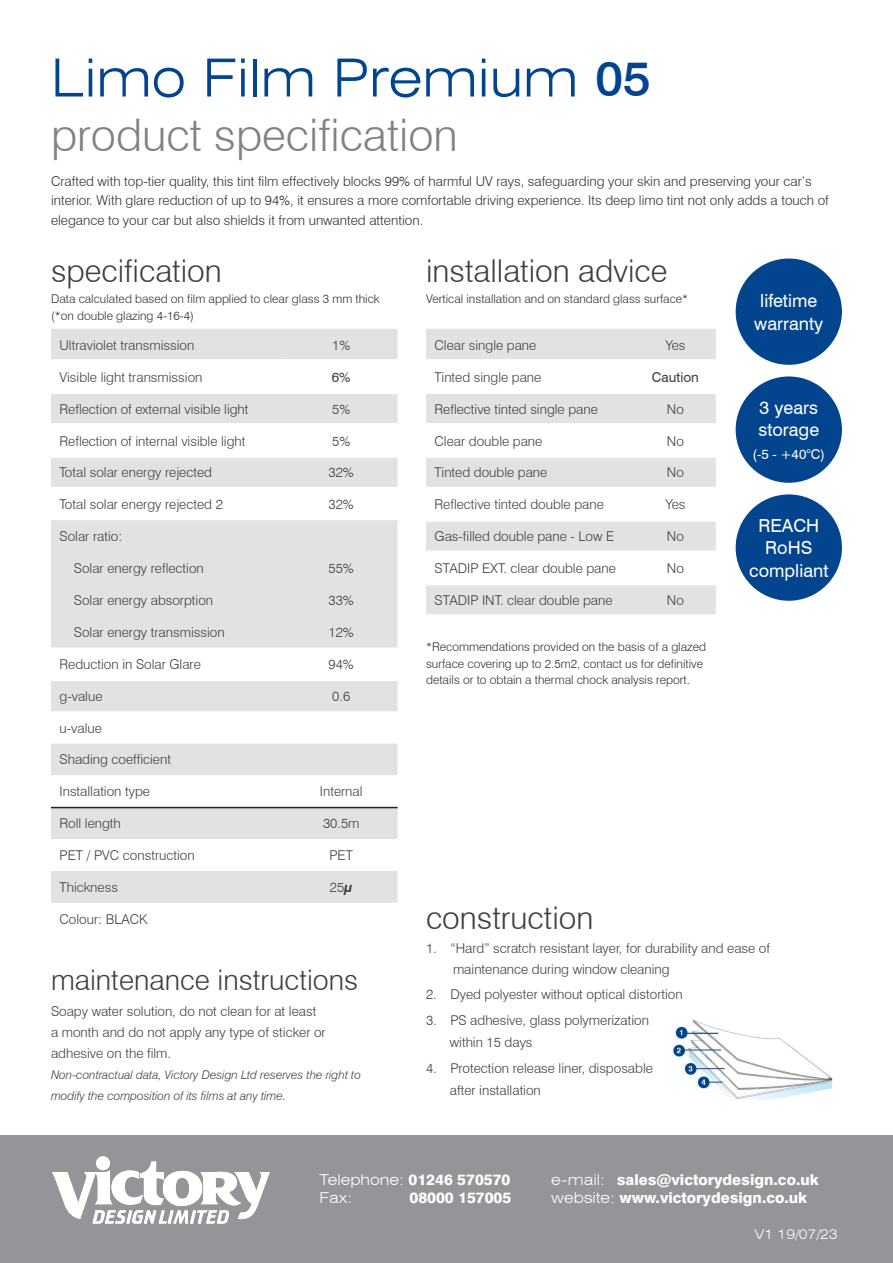
<style>
.page{position:relative;width:893px;height:1263px;background:#fff}
.page>*{position:absolute;margin:0;border:0;box-sizing:border-box;transform-origin:0 0}
.Category_Title{font:300 expanded 52.5px "Swiss 721 BT";color:#02448d}
.Category_Title-2{font:300 45px "Swiss 721 BT";color:#808285}
.Category_Title-3{font:300 31.5px "Swiss 721 BT";color:#3e3e3f}
.Category_Title-4{font:300 28.5px "Swiss 721 BT";color:#3e3e3f}
.t1{font:18px/22.5px "Swiss 721 BT";color:#fff;text-align:center}
.t2{font:800 15px "Swiss 721 BT";color:#fff}
.t3{font:300 expanded 15px "Swiss 721 BT";color:#fff}
.Category_Title-5{font:300 13.5px/22.5px "Swiss 721 BT";color:#3e3e3f}
.Category_Title-6{font:300 13.5px/19.5px "Swiss 721 BT";color:#312f30}
.t4{font:13.5px "Swiss 721 BT";color:#fff}
.t5{font:300 expanded 13.5px "Swiss 721 BT";color:#fff}
.t6{font:13.5px "Swiss 721 BT";color:#3e3e3f}
.Category_Title-7{font:300 12px/16.5px "Swiss 721 BT";color:#312f30}
.t7{font:italic 300 12px/21px "Swiss 721 BT";color:#3e3e3f}
.s1{font-weight:500;font-stretch:normal;font-size:49.5px}
.s2{font-weight:700}
.s3{font-family:"Avant Garde IT Cby BT";font-weight:600}
.s4{font-weight:300;font-stretch:expanded}
</style>
<div class="page">
<div style="left:0;top:1135px;width:893px;height:128px;background:#939598"></div>
<svg style="left:52px;top:1156px;width:218px;height:67px"></svg>
<div style="left:736px;top:258px;width:106px;height:107px;background:#02448d;border-radius:50%"></div>
<div style="left:736px;top:376px;width:106px;height:107px;background:#02448d;border-radius:50%"></div>
<div style="left:736px;top:494px;width:106px;height:107px;background:#02448d;border-radius:50%"></div>
<img style="left:673px;top:1019px;width:160px;height:81px">
<div style="left:426px;top:329px;width:290px;height:285px;background:#e1e2e4"></div>
<svg style="left:426px;top:362px;width:290px;height:220px"></svg>
<hr style="left:426px;top:359px;width:209px;height:3px;background:#fff">
<hr style="left:635px;top:359px;width:81px;height:3px;background:#fff">
<hr style="left:426px;top:391px;width:209px;height:3px;background:#fff">
<hr style="left:635px;top:391px;width:81px;height:3px;background:#fff">
<hr style="left:426px;top:423px;width:209px;height:3px;background:#fff">
<hr style="left:635px;top:423px;width:81px;height:3px;background:#fff">
<hr style="left:426px;top:455px;width:209px;height:3px;background:#fff">
<hr style="left:635px;top:455px;width:81px;height:3px;background:#fff">
<hr style="left:426px;top:487px;width:209px;height:3px;background:#fff">
<hr style="left:635px;top:487px;width:81px;height:3px;background:#fff">
<hr style="left:426px;top:519px;width:209px;height:3px;background:#fff">
<hr style="left:635px;top:519px;width:81px;height:3px;background:#fff">
<hr style="left:426px;top:550px;width:209px;height:3px;background:#fff">
<hr style="left:635px;top:550px;width:81px;height:3px;background:#fff">
<hr style="left:426px;top:582px;width:209px;height:3px;background:#fff">
<hr style="left:635px;top:582px;width:81px;height:3px;background:#fff">
<div style="left:51px;top:329px;width:347px;height:30px;background:#e1e2e4"></div>
<svg style="left:51px;top:394px;width:347px;height:509px;fill:#e1e2e4"></svg>
<hr style="left:51px;top:423px;width:234px;height:3px;background:#fff">
<hr style="left:285px;top:423px;width:113px;height:3px;background:#fff">
<hr style="left:51px;top:455px;width:234px;height:3px;background:#fff">
<hr style="left:285px;top:455px;width:113px;height:3px;background:#fff">
<hr style="left:51px;top:487px;width:234px;height:3px;background:#fff">
<hr style="left:285px;top:487px;width:113px;height:3px;background:#fff">
<hr style="left:51px;top:678px;width:234px;height:3px;background:#fff">
<hr style="left:285px;top:678px;width:113px;height:3px;background:#fff">
<hr style="left:51px;top:807px;width:347px;height:1px;background:#231f20">
<p class="Category_Title" style="left:51px;top:47px;width:601px">Limo Film Premium <span class="s1">05</span></p>
<p class="Category_Title-2" style="left:51px;top:107px;width:408px">product specification</p>
<p class="Category_Title-6" style="left:51px;top:171px;width:779px">Crafted with top-tier quality, this tint film effectively blocks 99% of harmful UV rays, safeguarding your skin and preserving your car’s interior. With glare reduction of up to 94%, it ensures a more comfortable driving experience. Its deep limo tint not only adds a touch of elegance to your car but also shields it from unwanted attention.</p>
<p class="Category_Title-3" style="left:51px;top:252px;width:172px">specification</p>
<p class="Category_Title-7" style="left:51px;top:291px;width:330px">Data calculated based on film applied to clear glass 3 mm thick (*on double glazing 4-16-4)</p>
<p class="Category_Title-5" style="left:60px;top:334px;width:136px">Ultraviolet transmission</p>
<p class="Category_Title-5" style="left:332px;top:334px;width:20px">1%</p>
<p class="Category_Title-5" style="left:60px;top:366px;width:144px">Visible light transmission</p>
<p class="t6" style="left:332px;top:369px;width:20px">6%</p>
<p class="Category_Title-5" style="left:60px;top:397px;width:191px">Reflection of external visible light</p>
<p class="Category_Title-5" style="left:332px;top:397px;width:20px">5%</p>
<p class="Category_Title-5" style="left:60px;top:429px;width:187px">Reflection of internal visible light</p>
<p class="Category_Title-5" style="left:332px;top:429px;width:20px">5%</p>
<p class="Category_Title-5" style="left:60px;top:461px;width:154px">Total solar energy rejected</p>
<p class="Category_Title-5" style="left:329px;top:461px;width:27px">32%</p>
<p class="Category_Title-5" style="left:60px;top:493px;width:165px">Total solar energy rejected 2</p>
<p class="Category_Title-5" style="left:329px;top:493px;width:27px">32%</p>
<p class="Category_Title-5" style="left:60px;top:525px;width:64px">Solar ratio:</p>
<p class="Category_Title-5" style="left:74px;top:557px;width:131px">Solar energy reflection</p>
<p class="Category_Title-5" style="left:329px;top:557px;width:27px">55%</p>
<p class="Category_Title-5" style="left:74px;top:589px;width:141px">Solar energy absorption</p>
<p class="Category_Title-5" style="left:329px;top:589px;width:27px">33%</p>
<p class="Category_Title-5" style="left:74px;top:621px;width:152px">Solar energy transmission</p>
<p class="Category_Title-5" style="left:329px;top:621px;width:27px">12%</p>
<p class="Category_Title-5" style="left:60px;top:653px;width:143px">Reduction in Solar Glare</p>
<p class="Category_Title-5" style="left:329px;top:653px;width:27px">94%</p>
<p class="Category_Title-5" style="left:60px;top:684px;width:44px">g-value</p>
<p class="Category_Title-5" style="left:332px;top:684px;width:19px">0.6</p>
<p class="Category_Title-5" style="left:60px;top:716px;width:44px">u-value</p>
<p class="Category_Title-5" style="left:60px;top:748px;width:113px">Shading coefficient</p>
<p class="Category_Title-5" style="left:60px;top:780px;width:92px">Installation type</p>
<p class="Category_Title-5" style="left:320px;top:780px;width:44px">Internal</p>
<p class="Category_Title-5" style="left:60px;top:812px;width:63px">Roll length</p>
<p class="Category_Title-5" style="left:323px;top:812px;width:38px">30.5m</p>
<p class="Category_Title-5" style="left:60px;top:844px;width:137px">PET / PVC construction</p>
<p class="Category_Title-5" style="left:329px;top:844px;width:25px">PET</p>
<p class="Category_Title-5" style="left:60px;top:876px;width:60px">Thickness</p>
<p class="Category_Title-5" style="left:330px;top:876px;width:24px">25<span class="s2">µ</span></p>
<p class="Category_Title-5" style="left:60px;top:908px;width:90px">Colour: BLACK</p>
<p class="Category_Title-4" style="left:51px;top:963px;width:309px">maintenance instructions</p>
<p class="Category_Title-5" style="left:51px;top:1001px;width:276px;line-height:21px">Soapy water solution, do not clean for at least a month and do not apply any type of sticker or adhesive on the film.</p>
<p class="t7" style="left:51px;top:1064px;width:311px">Non-contractual data, Victory Design Ltd reserves the right to modify the composition of its films at any time.</p>
<p class="Category_Title-3" style="left:426px;top:252px;width:243px">installation advice</p>
<p class="Category_Title-7" style="left:426px;top:291px;width:264px">Vertical installation and on standard glass surface*</p>
<p class="Category_Title-5" style="left:435px;top:334px;width:103px">Clear single pane</p>
<p class="Category_Title-5" style="left:665px;top:334px;width:22px">Yes</p>
<p class="Category_Title-5" style="left:435px;top:366px;width:108px">Tinted single pane</p>
<p class="t6" style="left:652px;top:369px;width:48px">Caution</p>
<p class="Category_Title-5" style="left:435px;top:397px;width:165px">Reflective tinted single pane</p>
<p class="Category_Title-5" style="left:667px;top:397px;width:19px">No</p>
<p class="Category_Title-5" style="left:435px;top:429px;width:109px">Clear double pane</p>
<p class="Category_Title-5" style="left:667px;top:429px;width:19px">No</p>
<p class="Category_Title-5" style="left:435px;top:461px;width:114px">Tinted double pane</p>
<p class="Category_Title-5" style="left:667px;top:461px;width:19px">No</p>
<p class="Category_Title-5" style="left:435px;top:493px;width:171px">Reflective tinted double pane</p>
<p class="Category_Title-5" style="left:665px;top:493px;width:22px">Yes</p>
<p class="Category_Title-5" style="left:435px;top:525px;width:181px">Gas-filled double pane - Low E</p>
<p class="Category_Title-5" style="left:667px;top:525px;width:19px">No</p>
<p class="Category_Title-5" style="left:435px;top:557px;width:183px">STADIP EXT. clear double pane</p>
<p class="Category_Title-5" style="left:667px;top:557px;width:19px">No</p>
<p class="Category_Title-5" style="left:435px;top:589px;width:180px">STADIP INT. clear double pane</p>
<p class="Category_Title-5" style="left:667px;top:589px;width:19px">No</p>
<p class="Category_Title-7" style="left:426px;top:639px;width:282px">*Recommendations provided on the basis of a glazed surface covering up to 2.5m2, contact us for definitive details or to obtain a thermal chock analysis report.</p>
<p class="t1" style="left:754px;top:289px;width:71px">lifetime warranty</p>
<p class="t1" style="left:760px;top:396px;width:60px">3 years</p>
<p class="t1" style="left:758px;top:419px;width:62px">storage</p>
<p class="t4" style="left:753px;top:446px;width:74px">(-5 - +40<span class="s3">°</span>C)</p>
<p class="t1" style="left:749px;top:514px;width:81px">REACH<br>RoHS compliant</p>
<p class="Category_Title-3" style="left:426px;top:899px;width:169px">construction</p>
<p class="Category_Title-5" style="left:426px;top:936px;width:345px">1. “Hard” scratch resistant layer, for durability and ease of</p>
<p class="Category_Title-5" style="left:453px;top:957px;width:218px">maintenance during window cleaning</p>
<p class="Category_Title-5" style="left:426px;top:983px;width:258px">2. Dyed polyester without optical distortion</p>
<p class="Category_Title-5" style="left:450px;top:1008px;width:201px;text-indent:-24px">3. PS adhesive, glass polymerization within 15 days</p>
<p class="Category_Title-5" style="left:450px;top:1056px;width:205px;text-indent:-24px">4. Protection release liner, disposable after installation</p>
<p class="t2" style="left:319px;top:1171px;width:192px"><span class="s4">Telephone:</span> 01246 570570</p>
<p class="t3" style="left:319px;top:1189px;width:34px">Fax:</p>
<p class="t2" style="left:409px;top:1189px;width:103px">08000 157005</p>
<p class="t2" style="left:551px;top:1171px;width:269px"><span class="s4">e-mail:</span> sales@victorydesign.co.uk</p>
<p class="t2" style="left:551px;top:1189px;width:258px"><span class="s4">website:</span> www.victorydesign.co.uk</p>
<p class="t5" style="left:754px;top:1226px;width:85px">V1 19/07/23</p>
</div>
